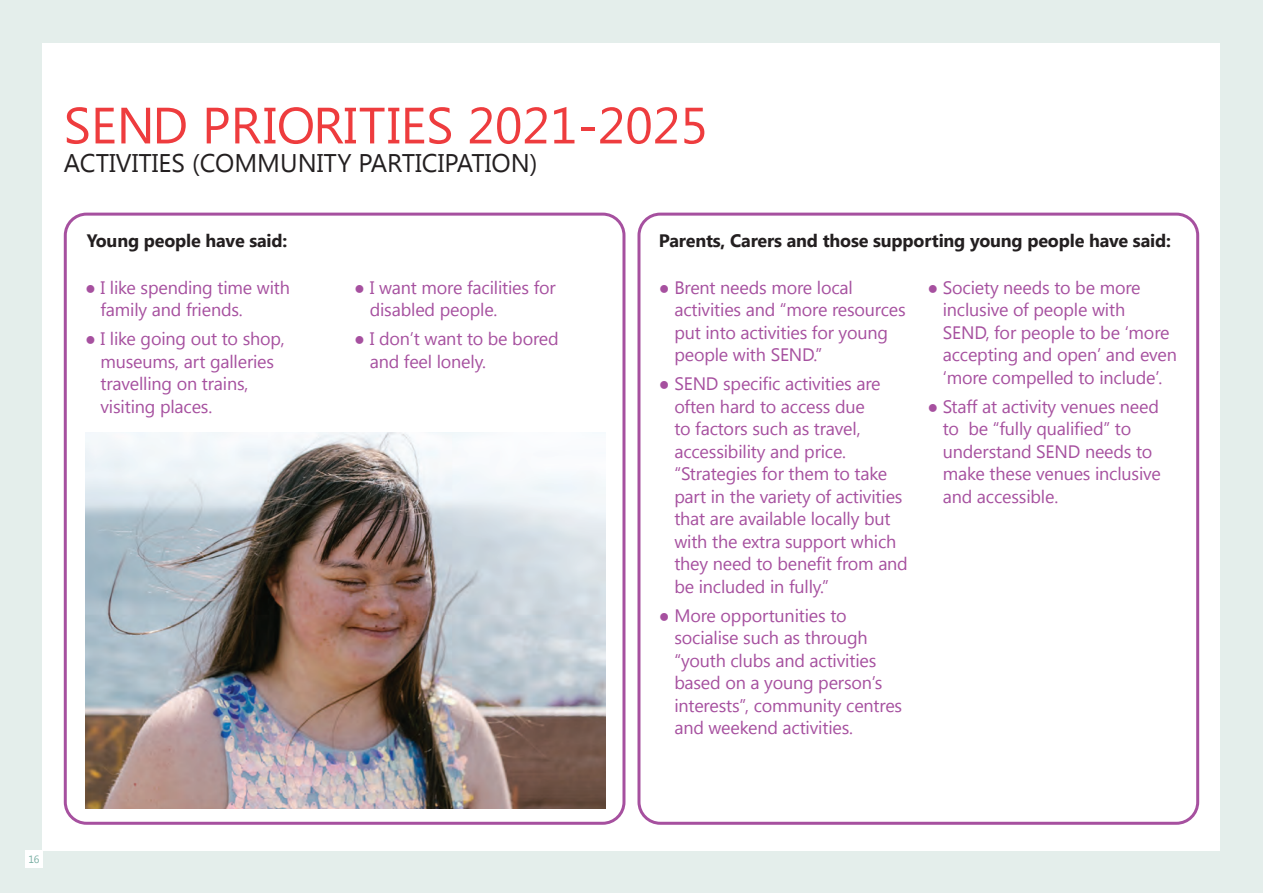
<style>
.page{position:relative;width:1263px;height:893px;background:#e4eeeb}
.page>*{position:absolute;margin:0;border:0;box-sizing:border-box;transform-origin:0 0}
.Chapter_heading{font:51px "Segoe UI";color:#ee3c3e}
.Chapter_2_heading{font:25.5px "Segoe UI";color:#231f20}
.Activities_bullet_po{font:18px/22.5px "Segoe UI";letter-spacing:-.01em;color:#a6509f}
.Priorites_education{font:18px/22.5px "Segoe UI";letter-spacing:-.01em;color:#a6509f}
.Paragraph_headline{font:700 18px "Segoe UI";letter-spacing:-.01em;color:#231f20}
.t1{font:10.5px "Segoe UI";color:#7aafa4}
</style>
<div class="page">
<div style="left:43px;top:43px;width:1177px;height:807px;background:#fff"></div>
<div style="left:26px;top:850px;width:17px;height:17px;background:#fff"></div>
<div style="left:64px;top:213px;width:561px;height:612px;border:3px solid #a6509f;border-radius:21px"></div>
<div style="left:637px;top:213px;width:562px;height:612px;border:3px solid #a6509f;border-radius:21px"></div>
<img style="left:85px;top:432px;width:520px;height:376px">
<p class="Chapter_heading" style="left:64px;top:90px;width:645px">SEND PRIORITIES 2021-2025</p>
<p class="Chapter_2_heading" style="left:64px;top:145px;width:475px">ACTIVITIES (COMMUNITY PARTICIPATION)</p>
<p class="Paragraph_headline" style="left:87px;top:226px;width:202px">Young people have said:</p>
<p class="Priorites_education" style="left:100px;top:275px;width:191px;text-indent:-15px">● I like spending time with family and friends.</p>
<p class="Priorites_education" style="left:100px;top:327px;width:186px;text-indent:-15px">● I like going out to shop, museums, art galleries travelling on trains, visiting places.</p>
<p class="Activities_bullet_po" style="left:370px;top:275px;width:188px;text-indent:-15px">● I want more facilities for disabled people.</p>
<p class="Activities_bullet_po" style="left:370px;top:327px;width:191px;text-indent:-15px">● I don’t want to be bored and feel lonely.</p>
<p class="Paragraph_headline" style="left:659px;top:226px;width:513px">Parents, Carers and those supporting young people have said:</p>
<p class="Activities_bullet_po" style="left:674px;top:275px;width:233px;text-indent:-15px">● Brent needs more local activities and “more resources put into activities for young people with SEND.”</p>
<p class="Activities_bullet_po" style="left:674px;top:372px;width:235px;text-indent:-15px">● SEND specific activities are often hard to access due<br>to factors such as travel, accessibility and price. “Strategies for them to take part in the variety of activities that are available locally but with the extra support which they need to benefit from and be included in fully.”</p>
<p class="Activities_bullet_po" style="left:674px;top:603px;width:229px;text-indent:-15px">● More opportunities to socialise such as through “youth clubs and activities based on a young person’s interests”, community centres and weekend activities.</p>
<p class="Activities_bullet_po" style="left:943px;top:275px;width:236px;text-indent:-15px">● Society needs to be more inclusive of people with<br>SEND, for people to be ‘more accepting and open’ and even ‘more compelled to include’.</p>
<p class="Activities_bullet_po" style="left:943px;top:394px;width:220px;text-indent:-15px">● Staff at activity venues need to be “fully qualified” to understand SEND needs to make these venues inclusive and accessible.</p>
<p class="t1" style="left:28px;top:852px;width:13px">16</p>
</div>
